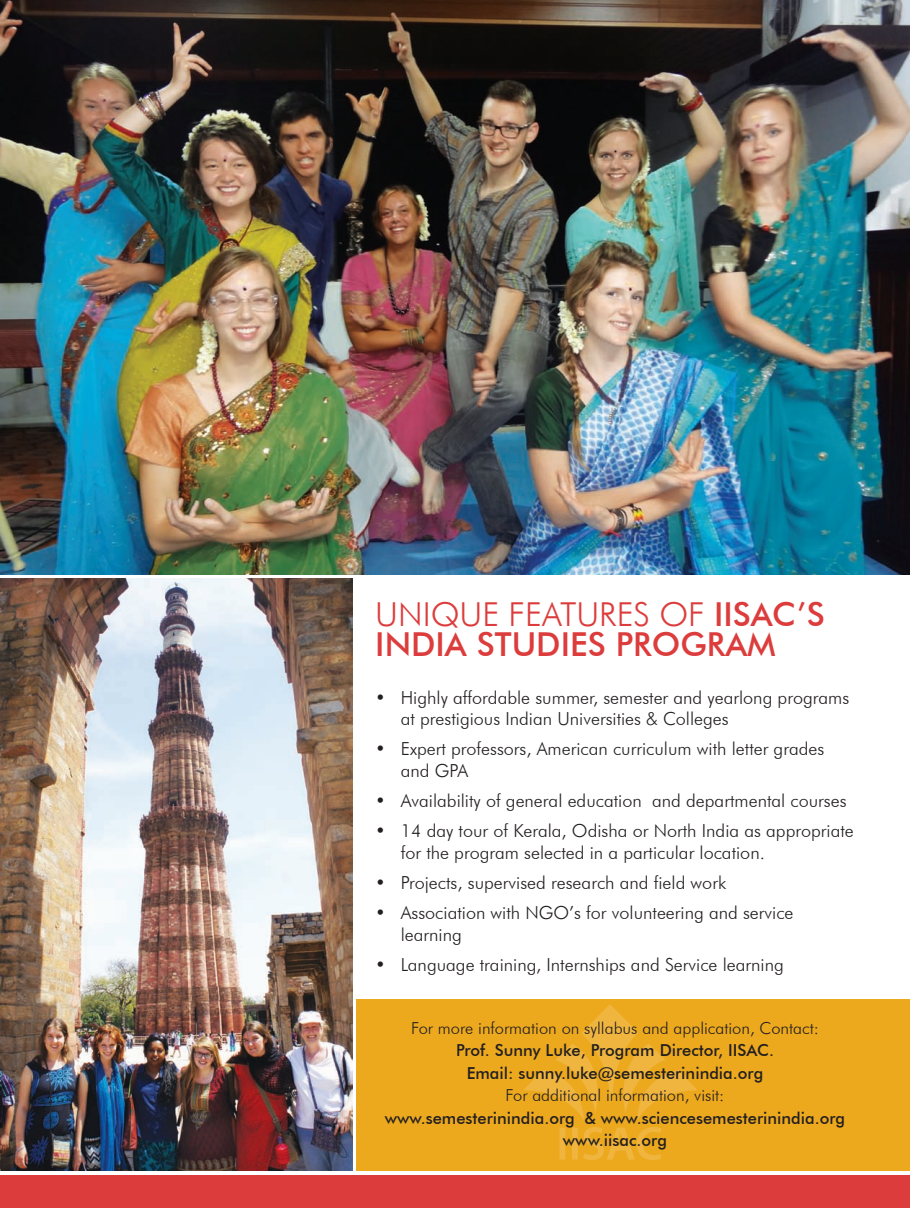
<style>
.page{position:relative;width:910px;height:1208px;background:#fff}
.page>*{position:absolute;margin:0;border:0;box-sizing:border-box;transform-origin:0 0}
.t1{font:500 33px/30px "Futura BT";color:#dc3d3c}
.t2{font:300 18px/21.6px "Futura BT";color:#231f20}
.t3{font:500 16.5px "Futura BT";color:#231f20}
.t4{font:300 16.5px "Futura BT";color:#231f20}
.s1{font-weight:300}
</style>
<div class="page">
<div style="left:357px;top:999px;width:553px;height:171px;background:#eda91e"></div>
<svg style="left:524px;top:1004px;width:173px;height:116px"></svg>
<svg style="left:559px;top:1127px;width:102px;height:33px"></svg>
<img style="left:0;top:0;width:910px;height:574px">
<img style="left:0;top:579px;width:352px;height:591px">
<div style="left:0;top:1175px;width:910px;height:33px;background:#dc3d3c"></div>
<p class="t1" style="left:375px;top:598px;width:451px"><span class="s1">UNIQUE FEATURES OF</span> IISAC’S<br>INDIA STUDIES PROGRAM</p>
<p class="t2" style="left:401px;top:686px;width:450px;text-indent:-26px">• Highly affordable summer, semester and yearlong programs at prestigious Indian Universities &amp; Colleges</p>
<p class="t2" style="left:401px;top:738px;width:425px;text-indent:-26px">• Expert professors, American curriculum with letter grades and GPA</p>
<p class="t2" style="left:375px;top:789px;width:473px">• Availability of general education and departmental courses</p>
<p class="t2" style="left:401px;top:819px;width:455px;text-indent:-26px">• 14 day tour of Kerala, Odisha or North India as appropriate for the program selected in a particular location.</p>
<p class="t2" style="left:375px;top:871px;width:352px">• Projects, supervised research and field work</p>
<p class="t2" style="left:401px;top:901px;width:394px;text-indent:-26px">• Association with NGO’s for volunteering and service learning</p>
<p class="t2" style="left:375px;top:953px;width:410px">• Language training, Internships and Service learning</p>
<p class="t4" style="left:411px;top:1017px;width:409px">For more information on syllabus and application, Contact:</p>
<p class="t3" style="left:456px;top:1040px;width:319px">Prof. Sunny Luke, Program Director, IISAC.</p>
<p class="t3" style="left:467px;top:1063px;width:298px">Email: sunny.luke@semesterinindia.org</p>
<p class="t4" style="left:505px;top:1085px;width:220px">For additional information, visit:</p>
<p class="t3" style="left:385px;top:1108px;width:462px">www.semesterinindia.org &amp; www.sciencesemesterinindia.org</p>
<p class="t3" style="left:563px;top:1130px;width:106px">www.iisac.org</p>
</div>
